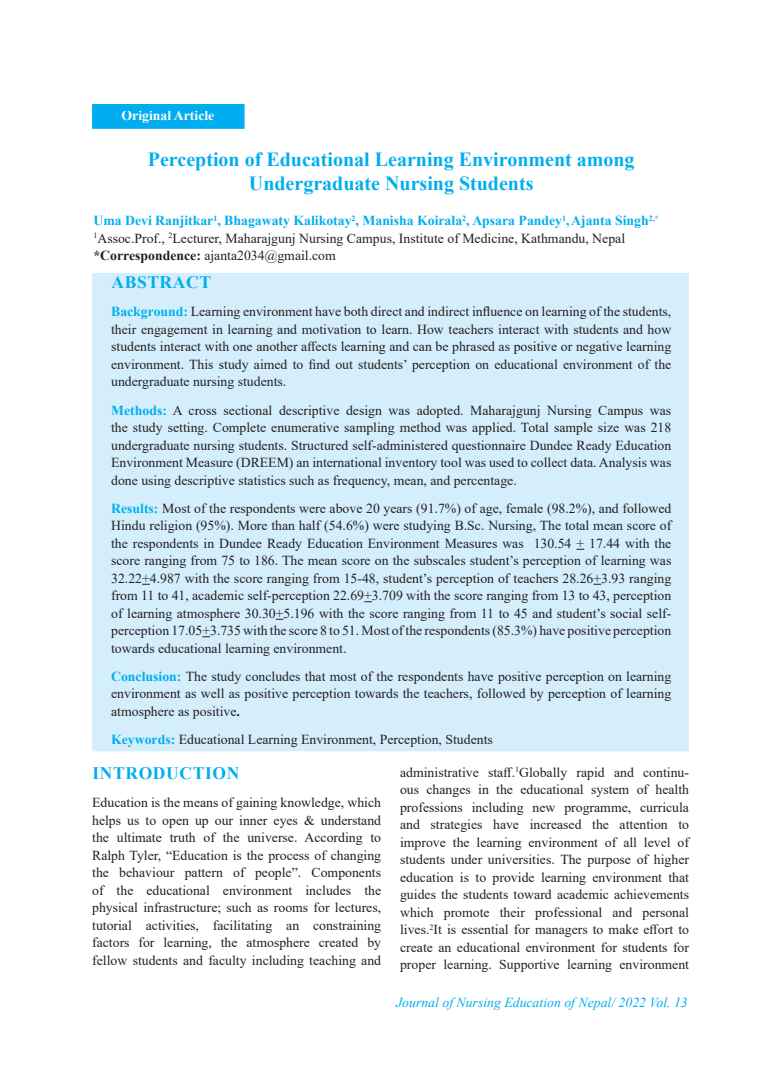
<style>
.page{position:relative;width:780px;height:1088px;background:#fff}
.page>*{position:absolute;margin:0;border:0;box-sizing:border-box;transform-origin:0 0}
.Article_Heading{font:700 20px/24px "Times New Roman";color:#00aeef;text-align:center}
.Heading_One{font:700 17.5px "Times New Roman";letter-spacing:.035em;color:#00aeef}
.Body{font:13.75px/17.5px "Times New Roman";color:#231f20;text-align:justify}
.Writer_Names{font:700 13.75px "Times New Roman";color:#00aeef}
.t1{font:italic 13.75px "Times New Roman";color:#00aeef}
.t2{font:700 13.75px "Times New Roman";color:#fff}
.s1{font-weight:700}
.s2{font-weight:700;color:#00aeef}
</style>
<div class="page">
<div style="left:92px;top:273px;width:597px;height:478px;background:#d4effb"></div>
<div style="left:92px;top:104px;width:152px;height:25px;background:#00aeef;border:1px solid #00aeef"></div>
<div style="left:663px;top:72px;width:46px;height:33px;border:1px solid #fff;border-radius:50%"></div>
<p class="t2" style="left:121px;top:106px;width:94px">Original Article</p>
<p class="Article_Heading" style="left:148px;top:147px;width:488px">Perception of Educational Learning Environment among<br>Undergraduate Nursing Students</p>
<p class="Writer_Names" style="left:93px;top:211px;width:567px">Uma Devi Ranjitkar<sup>1</sup>, Bhagawaty Kalikotay<sup>2</sup>, Manisha Koirala<sup>2</sup>, Apsara Pandey<sup>1</sup>,Ajanta Singh<sup>2,*</sup></p>
<p class="Body" style="left:93px;top:229px;width:533px"><sup>1</sup>Assoc.Prof., <sup>2</sup>Lecturer, Maharajgunj Nursing Campus, Institute of Medicine, Kathmandu, Nepal</p>
<p class="Body" style="left:93px;top:246px;width:244px"><span class="s1">*Correspondence:</span> ajanta2034@gmail.com</p>
<p class="Heading_One" style="left:111px;top:270px;width:101px">ABSTRACT</p>
<p class="Body" style="left:111px;top:303px;width:561px"><span class="s2">Background:</span> Learning environment have both direct and indirect influence on learning of the students, their engagement in learning and motivation to learn. How teachers interact with students and how students interact with one another affects learning and can be phrased as positive or negative learning environment. This study aimed to find out students’ perception on educational environment of the undergraduate nursing students.</p>
<p class="Body" style="left:111px;top:401px;width:561px"><span class="s2">Methods:</span> A cross sectional descriptive design was adopted. Maharajgunj Nursing Campus was the study setting. Complete enumerative sampling method was applied. Total sample size was 218 undergraduate nursing students. Structured self-administered questionnaire Dundee Ready Education Environment Measure (DREEM) an international inventory tool was used to collect data. Analysis was done using descriptive statistics such as frequency, mean, and percentage.</p>
<p class="Body" style="left:111px;top:499px;width:561px"><span class="s2">Results:</span> Most of the respondents were above 20 years (91.7%) of age, female (98.2%), and followed Hindu religion (95%). More than half (54.6%) were studying B.Sc. Nursing, The total mean score of the respondents in Dundee Ready Education Environment Measures was 130.54 + 17.44 with the score ranging from 75 to 186. The mean score on the subscales student’s perception of learning was 32.22+4.987 with the score ranging from 15-48, student’s perception of teachers 28.26+3.93 ranging from 11 to 41, academic self-perception 22.69+3.709 with the score ranging from 13 to 43, perception of learning atmosphere 30.30+5.196 with the score ranging from 11 to 45 and student’s social self&shy;perception 17.05+3.735 with the score 8 to 51. Most of the respondents (85.3%) have positive perception towards educational learning environment.</p>
<p class="Body" style="left:111px;top:667px;width:561px"><span class="s2">Conclusion:</span> The study concludes that most of the respondents have positive perception on learning environment as well as positive perception towards the teachers, followed by perception of learning atmosphere as positive<span class="s1">.</span></p>
<p class="Body" style="left:111px;top:730px;width:383px"><span class="s2">Keywords:</span> Educational Learning Environment, Perception, Students</p>
<p class="Heading_One" style="left:92px;top:760px;width:148px">INTRODUCTION</p>
<p class="Body" style="left:92px;top:793px;width:290px">Education is the means of gaining knowledge, which helps us to open up our inner eyes &amp; understand the ultimate truth of the universe. According to Ralph Tyler, “Education is the process of changing the behaviour pattern of people”. Components of the educational environment includes the physical infrastructure; such as rooms for lectures, tutorial activities, facilitating an constraining factors for learning, the atmosphere created by fellow students and faculty including teaching and</p>
<p class="Body" style="left:400px;top:763px;width:290px">administrative staff.<sup>1</sup>Globally rapid and continu&shy;ous changes in the educational system of health professions including new programme, curricula and strategies have increased the attention to improve the learning environment of all level of students under universities. The purpose of higher education is to provide learning environment that guides the students toward academic achievements which promote their professional and personal lives.<sup>2</sup>It is essential for managers to make effort to create an educational environment for students for proper learning. Supportive learning environment</p>
<p class="t1" style="left:396px;top:993px;width:293px">Journal of Nursing Education of Nepal/ 2022 Vol. 13</p>
</div>
